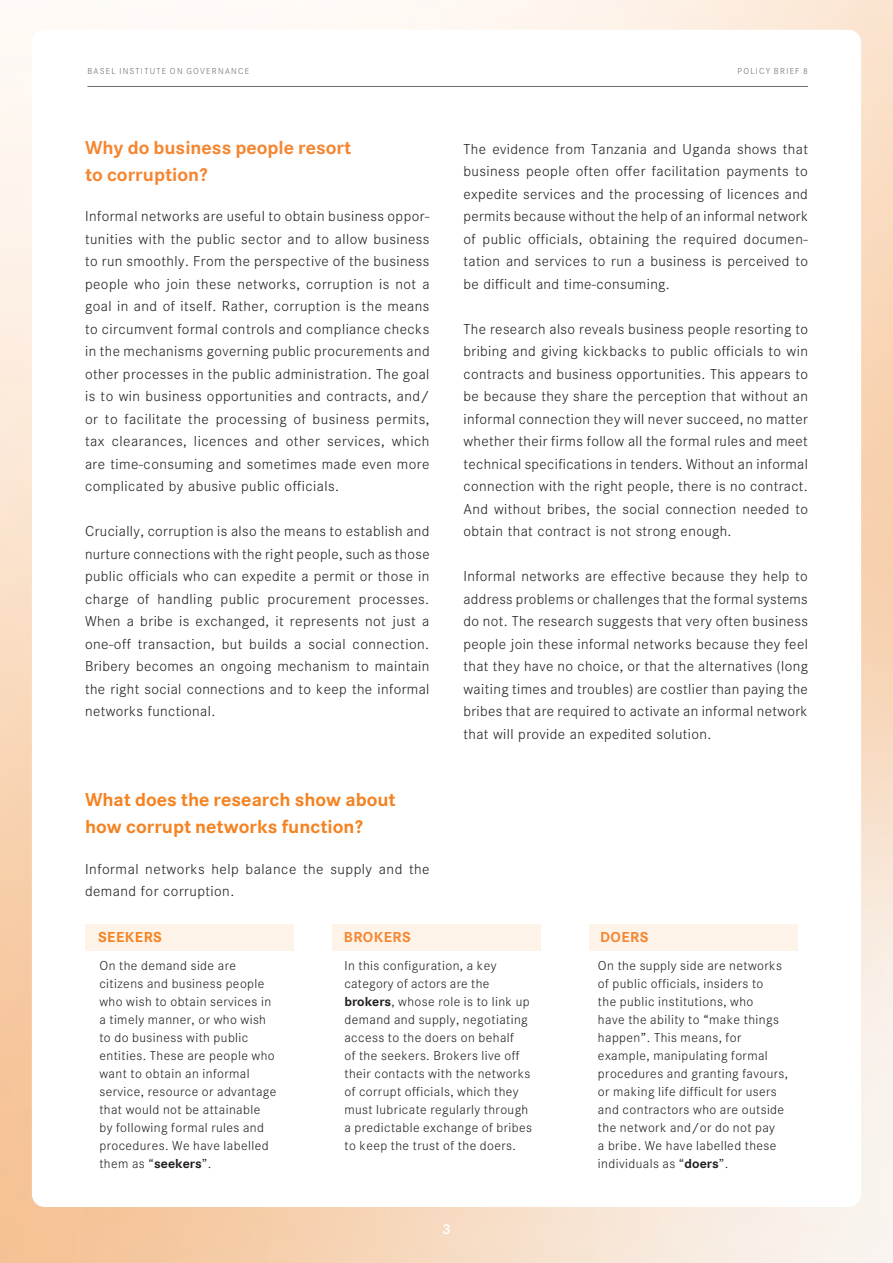
<style>
.page{position:relative;width:893px;height:1263px;background:#fff}
.page>*{position:absolute;margin:0;border:0;box-sizing:border-box;transform-origin:0 0}
.t1{font:700 19.5px/27px "Corporate S";color:#f58220}
.t2{font:700 19.5px/27px "Corporate S";color:#f58631}
.t3{font:300 15px/22.5px "Corporate S";letter-spacing:.025em;color:#231f20;text-align:justify}
.t4{font:300 15px/22.5px "Corporate S";letter-spacing:.025em;color:#231f20;scale:1.04 1}
.t5{font:700 15px "Corporate S";letter-spacing:.03em;color:#f58631}
.t6{font:700 15px "Corporate S";letter-spacing:.03em;color:#f58220}
.t7{font:600 15px "Corporate S";color:#fff}
.t8{font:300 13.5px/18px "Corporate S";letter-spacing:.03em;color:#231f20}
.t9{font:300 9px "Corporate S";letter-spacing:.14em;color:#6c6d70}
.s1{font-weight:700}
</style>
<div class="page">
<hr style="left:87px;top:86px;width:721px;height:1px;background:#6c6d70">
<div style="left:85px;top:924px;width:208px;height:27px;background:#fef3e9"></div>
<div style="left:333px;top:924px;width:208px;height:27px;background:#fef3e9"></div>
<div style="left:589px;top:924px;width:209px;height:27px;background:#fef3e9"></div>
<p class="t9" style="left:87px;top:66px;width:163px">BASEL INSTITUTE ON GOVERNANCE</p>
<p class="t9" style="left:737px;top:66px;width:72px">POLICY BRIEF 8</p>
<h1 class="t2" style="left:85px;top:134px;width:268px">Why do business people resort to corruption?</h1>
<p class="t3" style="left:85px;top:205px;width:346px">Informal networks are useful to obtain business oppor&shy;tunities with the public sector and to allow business to run smoothly. From the perspective of the business people who join these networks, corruption is not a goal in and of itself. Rather, corruption is the means to circumvent formal controls and compliance checks in the mechanisms governing public procurements and other processes in the public administration. The goal is to win business opportunities and contracts, and/ or to facilitate the processing of business permits, tax clearances, licences and other services, which are time-consuming and sometimes made even more complicated by abusive public officials.</p>
<p class="t3" style="left:85px;top:520px;width:346px">Crucially, corruption is also the means to establish and nurture connections with the right people, such as those public officials who can expedite a permit or those in charge of handling public procurement processes.<br>When a bribe is exchanged, it represents not just a one-off transaction, but builds a social connection.<br>Bribery becomes an ongoing mechanism to maintain the right social connections and to keep the informal networks functional.</p>
<h1 class="t1" style="left:85px;top:787px;width:312px">What does the research show about how corrupt networks function?</h1>
<p class="t4" style="left:85px;top:858px;width:333px">Informal networks help balance the supply and the demand for corruption.</p>
<p class="t3" style="left:463px;top:138px;width:346px">The evidence from Tanzania and Uganda shows that business people often offer facilitation payments to expedite services and the processing of licences and permits because without the help of an informal network of public officials, obtaining the required documen&shy;tation and services to run a business is perceived to be difficult and time-consuming.</p>
<p class="t3" style="left:463px;top:318px;width:346px">The research also reveals business people resorting to bribing and giving kickbacks to public officials to win contracts and business opportunities. This appears to be because they share the perception that without an informal connection they will never succeed, no matter whether their firms follow all the formal rules and meet technical specifications in tenders. Without an informal connection with the right people, there is no contract.<br>And without bribes, the social connection needed to obtain that contract is not strong enough.</p>
<p class="t3" style="left:463px;top:565px;width:346px">Informal networks are effective because they help to address problems or challenges that the formal systems do not. The research suggests that very often business people join these informal networks because they feel that they have no choice, or that the alternatives (long waiting times and troubles) are costlier than paying the bribes that are required to activate an informal network that will provide an expedited solution.</p>
<p class="t6" style="left:98px;top:929px;width:65px">SEEKERS</p>
<p class="t5" style="left:344px;top:929px;width:69px">BROKERS</p>
<p class="t5" style="left:600px;top:929px;width:50px">DOERS</p>
<p class="t8" style="left:99px;top:956px;width:179px">On the demand side are citizens and business people who wish to obtain services in a timely manner, or who wish to do business with public entities. These are people who want to obtain an informal service, resource or advantage that would not be attainable by following formal rules and procedures. We have labelled them as “<span class="s1">seekers</span>”.</p>
<p class="t8" style="left:344px;top:956px;width:189px">In this configuration, a key category of actors are the <span class="s1">brokers</span>, whose role is to link up demand and supply, negotiating access to the doers on behalf<br>of the seekers. Brokers live off their contacts with the networks of corrupt officials, which they must lubricate regularly through a predictable exchange of bribes to keep the trust of the doers.</p>
<p class="t7" style="left:442px;top:1220px;width:10px">3</p>
<p class="t8" style="left:598px;top:956px;width:192px">On the supply side are networks of public officials, insiders to<br>the public institutions, who<br>have the ability to “make things happen”. This means, for example, manipulating formal procedures and granting favours, or making life difficult for users and contractors who are outside the network and/or do not pay<br>a bribe. We have labelled these individuals as “<span class="s1">doers</span>”.</p>
</div>
